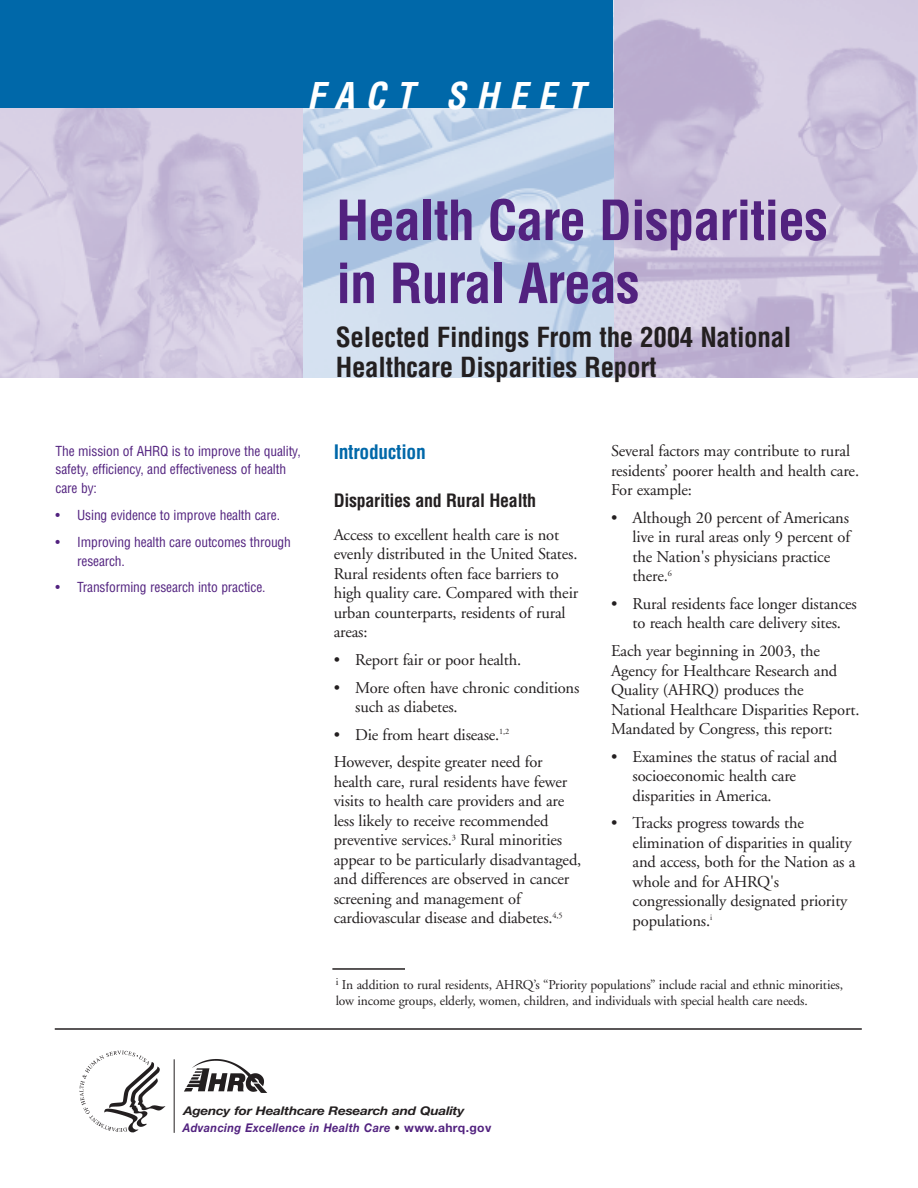
<style>
.page{position:relative;width:918px;height:1188px;background:#fff}
.page>*{position:absolute;margin:0;border:0;box-sizing:border-box;transform-origin:0 0}
.t1{font:700 condensed 54px/63px "Helvetica";letter-spacing:-.02em;color:#52227f}
.t2{font:italic 700 condensed 36px "Helvetica";letter-spacing:.3em;color:#fff}
.t3{font:700 condensed 27px/30px "Helvetica";letter-spacing:-.01em;color:#231f20}
.t4{font:700 condensed 19.5px "Helvetica";letter-spacing:-.015em;color:#0068a9}
.t5{font:700 condensed 18px "Helvetica";letter-spacing:-.015em;color:#231f20}
.t6{font:16.5px/19.5px "Adobe Garamond";letter-spacing:-.01em;color:#231f20}
.t7{font:condensed 13.5px/18.8px "Helvetica";letter-spacing:-.01em;color:#52227f}
.t8{font:13.5px/16.5px "Adobe Garamond";letter-spacing:-.01em;color:#231f20}
.t9{font:italic 700 12px "Helvetica Neue";letter-spacing:.035em;color:#52227f;scale:.92 1}
.t10{font:italic 700 12px "Helvetica Neue";letter-spacing:-.015em;color:#231f20;scale:1.14 1}
.s1{color:#231f20}
.s2{font-style:normal}
</style>
<div class="page">
<img style="left:0;top:108px;width:304px;height:270px">
<img style="left:304px;top:1px;width:310px;height:377px">
<img style="left:614px;top:0;width:304px;height:378px">
<div style="left:0;top:0;width:613px;height:108px;background:#0068a9"></div>
<img style="left:79px;top:1050px;width:87px;height:83px">
<img style="left:184px;top:1059px;width:83px;height:34px">
<hr style="left:174px;top:1059px;width:1px;height:74px;background:#231f20">
<hr style="left:55px;top:1028px;width:807px;height:2px;background:#231f20">
<hr style="left:332px;top:968px;width:73px;height:2px;background:#231f20">
<h2 class="t2" style="left:307px;top:75px;width:279px">FACT SHEET</h2>
<h1 class="t1" style="left:336px;top:190px;width:493px">Health Care Disparities in Rural Areas</h1>
<p class="t7" style="left:56px;top:442px;width:247px">The mission of AHRQ is to improve the quality, safety, efficiency, and effectiveness of health care by:</p>
<p class="t7" style="left:56px;top:506px;width:226px">• Using evidence to improve health care.</p>
<p class="t7" style="left:77px;top:533px;width:215px;text-indent:-22px">• Improving health care outcomes through research.</p>
<p class="t7" style="left:56px;top:578px;width:212px">• Transforming research into practice.</p>
<h3 class="t3" style="left:336px;top:323px;width:457px">Selected Findings From the 2004 National<br>Healthcare Disparities Report</h3>
<p class="t4" style="left:334px;top:441px;width:94px">Introduction</p>
<p class="t5" style="left:334px;top:490px;width:204px">Disparities and Rural Health</p>
<p class="t6" style="left:334px;top:526px;width:246px">Access to excellent health care is not evenly distributed in the United States.<br>Rural residents often face barriers to high quality care. Compared with their urban counterparts, residents of rural areas:</p>
<p class="t6" style="left:334px;top:652px;width:189px">• Report fair or poor health.</p>
<p class="t6" style="left:355px;top:679px;width:226px;text-indent:-22px">• More often have chronic conditions such as diabetes.</p>
<p class="t6" style="left:334px;top:722px;width:211px;line-height:27.6px">• Die from heart disease.<sup>1,2<br></sup>However, despite greater need for</p>
<p class="t6" style="left:334px;top:773px;width:249px">health care, rural residents have fewer visits to health care providers and are less likely to receive recommended preventive services.<sup>3</sup> Rural minorities appear to be particularly disadvantaged, and differences are observed in cancer screening and management of cardiovascular disease and diabetes.<sup>4,5</sup></p>
<p class="t6" style="left:611px;top:443px;width:250px">Several factors may contribute to rural residents’ poorer health and health care.<br>For example:</p>
<p class="t6" style="left:633px;top:509px;width:219px;text-indent:-22px">• Although 20 percent of Americans live in rural areas only 9 percent of the Nation's physicians practice there.<sup>6</sup></p>
<p class="t6" style="left:611px;top:595px;width:247px;text-align:center">• Rural residents face longer distances to reach health care delivery sites.</p>
<p class="t6" style="left:611px;top:643px;width:250px">Each year beginning in 2003, the Agency for Healthcare Research and Quality (AHRQ) produces the National Healthcare Disparities Report.<br>Mandated by Congress, this report:</p>
<p class="t6" style="left:633px;top:748px;width:206px;text-indent:-22px">• Examines the status of racial and socioeconomic health care disparities in America.</p>
<p class="t6" style="left:633px;top:815px;width:224px;text-indent:-22px">• Tracks progress towards the elimination of disparities in quality and access, both for the Nation as a whole and for AHRQ's congressionally designated priority populations.<sup>i</sup></p>
<p class="t8" style="left:336px;top:977px;width:509px"><sup>i</sup> In addition to rural residents, AHRQ’s “Priority populations” include racial and ethnic minorities, low income groups, elderly, women, children, and individuals with special health care needs.</p>
<p class="t10" style="left:183px;top:1106px;width:248px">Agency for Healthcare Research and Quality</p>
<p class="t9" style="left:183px;top:1124px;width:337px">Advancing Excellence in Health Care <span class="s1">•</span> <span class="s2">www.ahrq.gov</span></p>
</div>
